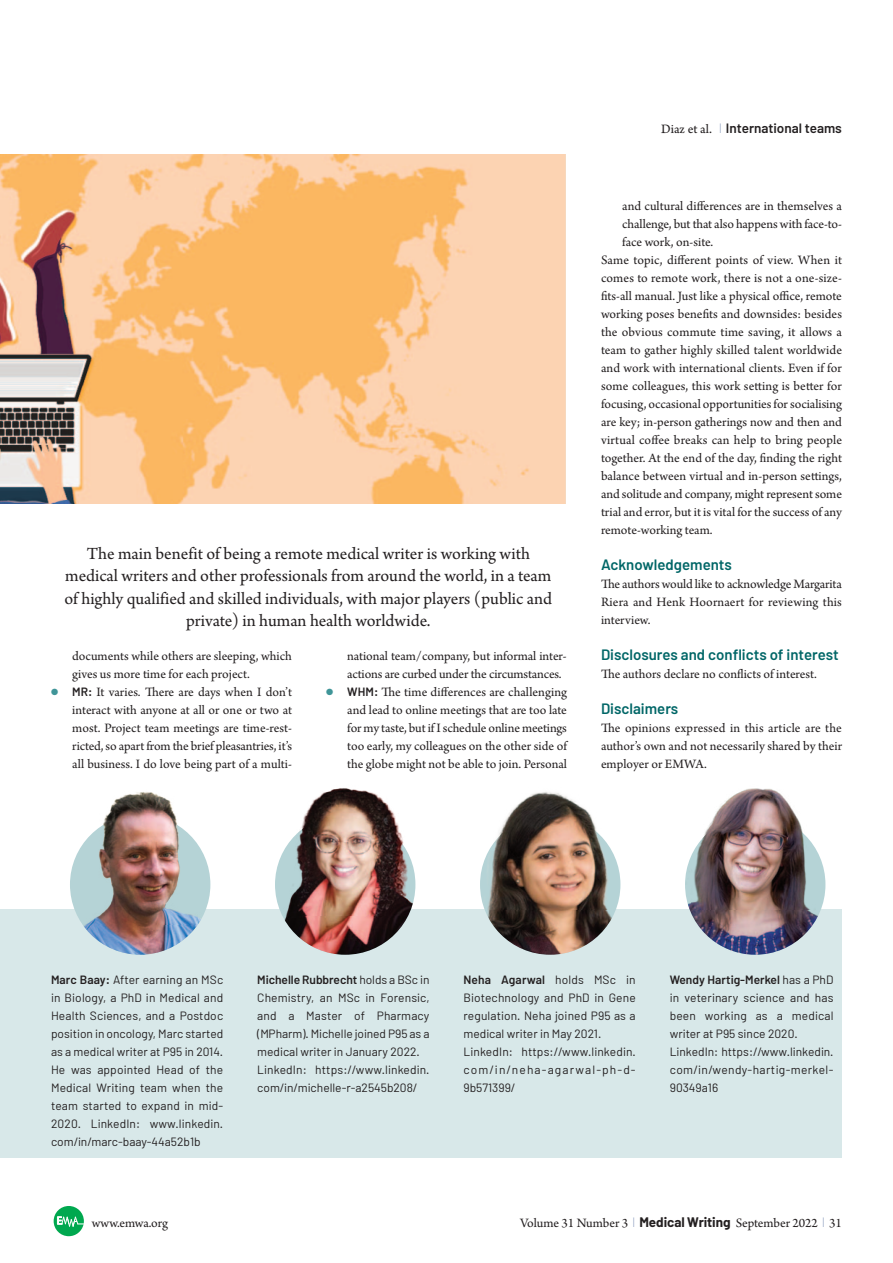
<style>
.page{position:relative;width:893px;height:1263px;background:#fff}
.page>*{position:absolute;margin:0;border:0;box-sizing:border-box;transform-origin:0 0}
.t1{font:18px/22.5px "Arno Pro";color:#231f20;text-align:center}
.t2{font:600 15px "Barlow";color:#006667}
.t3{font:13.5px/18px "Arno Pro";color:#231f20;text-align:justify}
.t4{font:600 13.5px "Barlow";color:#231f20}
.t5{font:12px/18px "Barlow";letter-spacing:.01em;color:#231f20;text-align:justify}
.s1{color:#3f9598}
.s2{font-family:"Barlow";font-weight:600;font-size:12px}
.s3{font-family:"Arno Pro Sm Text";font-weight:400}
.s4{font-family:"Proforma";font-weight:200;color:#7589b1}
.s5{font-weight:600}
.s6{font-family:"Barlow";font-weight:700}
</style>
<div class="page">
<svg style="left:54px;top:1206px;width:30px;height:30px"></svg>
<div style="left:0;top:909px;width:842px;height:249px;background:#d8e8e9"></div>
<img style="left:70px;top:814px;width:140px;height:141px;border-radius:50%">
<div style="left:275px;top:814px;width:140px;height:141px;background:#b5d3d6;border-radius:50%"></div>
<img style="left:284px;top:853px;width:131px;height:101px">
<img style="left:480px;top:814px;width:140px;height:141px;border-radius:50%">
<img style="left:685px;top:814px;width:140px;height:141px;border-radius:50%">
<img style="left:0;top:155px;width:566px;height:349px">
<img style="left:77px;top:792px;width:121px;height:133px">
<img style="left:284px;top:788px;width:124px;height:127px">
<img style="left:487px;top:792px;width:125px;height:117px">
<img style="left:691px;top:788px;width:125px;height:121px">
<p class="t1" style="left:64px;top:544px;width:489px">The main benefit of being a remote medical writer is working with medical writers and other professionals from around the world, in a team of highly qualified and skilled individuals, with major players (public and private) in human health worldwide.</p>
<p class="t3" style="left:72px;top:648px;width:221px">documents while others are sleeping, which gives us more time for each project.</p>
<p class="t3" style="left:72px;top:684px;width:221px;text-indent:-21px"><span class="s1">●</span> <span class="s2">MR:</span> It varies. There are days when I don’t interact with anyone at all or one or two at most. Project team meetings are time-rest - ricted, so apart from the brief pleasantries, it’s all business. I do love being part of a multi -</p>
<p class="t3" style="left:347px;top:648px;width:221px">national team/company, but informal inter - actions are curbed under the circumstances.</p>
<p class="t3" style="left:347px;top:684px;width:221px;text-indent:-21px"><span class="s1">●</span> <span class="s2">WHM:</span> The time differences are challenging and lead to online meetings that are too late for my taste, but if I schedule online meetings too early, my colleagues on the other side of the globe might not be able to join. Personal</p>
<p class="t4" style="left:661px;top:120px;width:182px"><span class="s3">Diaz et al.</span> <span class="s4">|</span> International teams</p>
<p class="t3" style="left:622px;top:198px;width:221px">and cultural differences are in themselves a challenge, but that also happens with face-to&shy;face work, on-site.</p>
<p class="t3" style="left:601px;top:252px;width:243px">Same topic, different points of view. When it comes to remote work, there is not a one-size&shy;fits-all manual. Just like a physical office, remote working poses benefits and downsides: besides the obvious commute time saving, it allows a team to gather highly skilled talent worldwide and work with international clients. Even if for some colleagues, this work setting is better for focusing, occasional opportunities for socialising are key; in-person gatherings now and then and virtual coffee breaks can help to bring people together. At the end of the day, finding the right balance between virtual and in-person settings, and solitude and company, might represent some trial and error, but it is vital for the success of any remote-working team.</p>
<p class="t2" style="left:601px;top:555px;width:132px">Acknowledgements</p>
<p class="t3" style="left:601px;top:576px;width:242px">The authors would like to acknowledge Margarita Riera and Henk Hoornaert for reviewing this interview.</p>
<p class="t2" style="left:601px;top:645px;width:239px">Disclosures and conflicts of interest</p>
<p class="t3" style="left:601px;top:666px;width:217px">The authors declare no conflicts of interest.</p>
<p class="t2" style="left:601px;top:699px;width:79px">Disclaimers</p>
<p class="t3" style="left:601px;top:720px;width:243px">The opinions expressed in this article are the author’s own and not necessarily shared by their employer or EMWA.</p>
<p class="t5" style="left:51px;top:970px;width:174px"><span class="s5">Marc Baay:</span> After earning an MSc in Biology, a PhD in Medical and Health Sciences, and a Postdoc position in oncology, Marc started as a medical writer at P95 in 2014.<br>He was appointed Head of the Medical Writing team when the team started to expand in mid-2020. LinkedIn: www.linkedin. com/in/marc-baay-44a52b1b</p>
<p class="t5" style="left:257px;top:970px;width:174px;text-align:left"><span class="s5">Michelle Rubbrecht</span> holds a BSc in<br>Chemistry, an MSc in Forensic, and a Master of Pharmacy (MPharm). Michelle joined P95 as a medical writer in January 2022.<br>LinkedIn: https://www.linkedin. com/in/michelle-r-a2545b208/</p>
<p class="t5" style="left:463px;top:970px;width:174px;text-align:left"><span class="s5">Neha Agarwal</span> holds MSc in<br>Biotechnology and PhD in Gene regulation. Neha joined P95 as a medical writer in May 2021.<br>LinkedIn: https://www.linkedin. com/in/neha-agarwal-ph-d-<br>9b571399/</p>
<p class="t5" style="left:670px;top:970px;width:165px"><span class="s5">Wendy Hartig-Merkel</span> has a PhD in veterinary science and has been working as a medical writer at P95 since 2020.</p>
<p class="t5" style="left:670px;top:1042px;width:165px">LinkedIn: https://www.linkedin. com/in/wendy-hartig-merkel-90349a16</p>
<p class="t3" style="left:92px;top:1215px;width:78px">www.emwa.org</p>
<p class="t3" style="left:520px;top:1215px;width:323px">Volume 31 Number 3 <span class="s4">|</span> <span class="s6">Medical Writing</span> September 2022 <span class="s4">|</span> 31</p>
</div>
